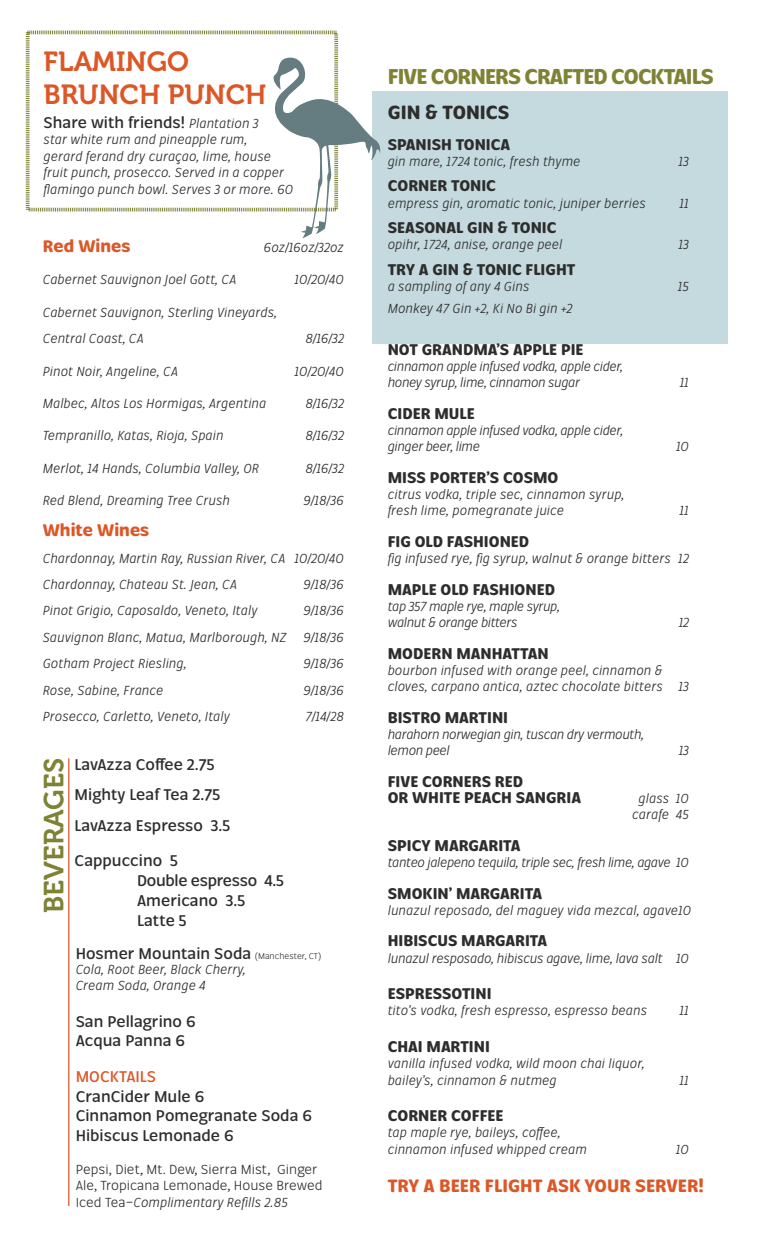
<style>
.page{position:relative;width:765px;height:1260px;background:#fff}
.page>*{position:absolute;margin:0;border:0;box-sizing:border-box;transform-origin:0 0}
.t1{font:27.5px/33px "Museo 700";color:#dc5727}
.t2{font:27.5px "Museo 700";color:#7d8234}
.t3{font:700 22.5px "Condell Bio";letter-spacing:-.04em;color:#7e8334}
.t4{font:700 20px "Condell Bio";color:#2d2d2c}
.t5{font:700 18.75px "Condell Bio";color:#dc5727}
.t6{font:700 17.5px "Condell Bio";color:#dc5727}
.t7{font:700 16.25px/16.2px "Condell Bio";color:#2d2d2c}
.t8{font:600 16.25px/20px "Condell Bio";color:#2d2d2d}
.t9{font:600 16.25px "Condell Bio";color:#dc5727}
.t10{font:italic 13.75px/16.2px "Condell Bio";color:#2d2d2c}
.t11{font:italic 13.75px/16.2px "Condell Bio";letter-spacing:-.03em;color:#2d2d2c}
.t12{font:italic 13.75px/16.5px "Condell Bio";color:#2d2d2d}
.t13{font:13.75px/16.2px "Condell Bio";color:#2d2d2d}
.t14{font:italic 13.75px "Condell Bio";letter-spacing:-.02em;color:#2d2d2c}
.s1{font-weight:400;font-style:italic;font-size:13.75px}
.s2{font-weight:400;font-size:8.75px}
.s3{font-size:16.25px}
.s4{font-style:italic}
</style>
<div class="page">
<div style="left:373px;top:92px;width:355px;height:252px;background:#c5dadf"></div>
<hr style="left:68px;top:758px;width:1px;height:448px;background:#db5627">
<svg style="left:25px;top:30px;width:314px;height:182px"></svg>
<svg style="left:269px;top:56px;width:114px;height:183px"></svg>
<h1 class="t1" style="left:44px;top:46px;width:224px">FLAMINGO<br>BRUNCH PUNCH</h1>
<p class="t8" style="left:44px;top:112px;width:217px">Share with friends! <span class="s1">Plantation 3</span></p>
<p class="t12" style="left:44px;top:131px;width:251px">star white rum and pineapple rum,<br>gerard ferand dry curaçao, lime, house fruit punch, prosecco. Served in a copper flamingo punch bowl. Serves 3 or more. 60</p>
<p class="t6" style="left:43px;top:235px;width:89px">Red Wines</p>
<p class="t10" style="left:264px;top:239px;width:82px">6oz/16oz/32oz</p>
<p class="t10" style="left:43px;top:272px;width:195px">Cabernet Sauvignon Joel Gott, CA</p>
<p class="t10" style="left:295px;top:272px;width:51px">10/20/40</p>
<p class="t10" style="left:43px;top:299px;width:236px;line-height:26.4px">Cabernet Sauvignon, Sterling Vineyards,<br>Central Coast, CA</p>
<p class="t10" style="left:306px;top:331px;width:40px">8/16/32</p>
<p class="t10" style="left:43px;top:363px;width:137px">Pinot Noir, Angeline, CA</p>
<p class="t10" style="left:295px;top:363px;width:51px">10/20/40</p>
<p class="t10" style="left:43px;top:395px;width:225px">Malbec, Altos Los Hormigas, Argentina</p>
<p class="t10" style="left:306px;top:395px;width:40px">8/16/32</p>
<p class="t10" style="left:43px;top:428px;width:183px">Tempranillo, Katas, Rioja, Spain</p>
<p class="t10" style="left:306px;top:428px;width:40px">8/16/32</p>
<p class="t10" style="left:43px;top:460px;width:218px">Merlot, 14 Hands, Columbia Valley, OR</p>
<p class="t10" style="left:306px;top:460px;width:40px">8/16/32</p>
<p class="t10" style="left:43px;top:493px;width:189px">Red Blend, Dreaming Tree Crush</p>
<p class="t10" style="left:304px;top:493px;width:42px">9/18/36</p>
<p class="t6" style="left:43px;top:519px;width:108px">White Wines</p>
<p class="t10" style="left:43px;top:545px;width:303px;line-height:26.4px">Chardonnay, Martin Ray, Russian River, CA 10/20/40<br>Chardonnay, Chateau St. Jean, CA</p>
<p class="t10" style="left:304px;top:576px;width:42px">9/18/36</p>
<p class="t10" style="left:43px;top:603px;width:216px">Pinot Grigio, Caposaldo, Veneto, Italy</p>
<p class="t10" style="left:304px;top:603px;width:42px">9/18/36</p>
<p class="t10" style="left:43px;top:629px;width:245px">Sauvignon Blanc, Matua, Marlborough, NZ</p>
<p class="t10" style="left:304px;top:629px;width:42px">9/18/36</p>
<p class="t10" style="left:43px;top:655px;width:146px">Gotham Project Riesling,</p>
<p class="t10" style="left:304px;top:655px;width:42px">9/18/36</p>
<p class="t10" style="left:43px;top:682px;width:122px">Rose, Sabine, France</p>
<p class="t10" style="left:304px;top:682px;width:42px">9/18/36</p>
<p class="t10" style="left:43px;top:708px;width:189px">Prosecco, Carletto, Veneto, Italy</p>
<p class="t10" style="left:306px;top:708px;width:40px">7/14/28</p>
<h1 class="t2" style="left:39px;top:913px;width:156px;rotate:-90deg">BEVERAGES</h1>
<p class="t8" style="left:75px;top:749px;width:157px;line-height:30.6px">LavAzza Coffee 2.75<br>Mighty Leaf Tea 2.75<br>LavAzza Espresso 3.5</p>
<p class="t8" style="left:137px;top:851px;width:148px;text-indent:-62px">Cappuccino 5<br>Double espresso 4.5<br>Americano 3.5<br>Latte 5</p>
<p class="t8" style="left:76px;top:944px;width:247px">Hosmer Mountain Soda <span class="s2">(Manchester, CT)</span></p>
<p class="t12" style="left:76px;top:961px;width:172px">Cola, Root Beer, Black Cherry,<br>Cream Soda, Orange 4</p>
<p class="t8" style="left:76px;top:1011px;width:121px;line-height:19.5px">San Pellagrino 6<br>Acqua Panna 6</p>
<p class="t9" style="left:76px;top:1067px;width:82px">MOCKTAILS</p>
<p class="t8" style="left:76px;top:1087px;width:238px;line-height:19.5px">CranCider Mule 6<br>Cinnamon Pomegranate Soda 6<br>Hibiscus Lemonade 6</p>
<p class="t13" style="left:76px;top:1161px;width:248px">Pepsi, Diet, Mt. Dew, Sierra Mist, Ginger<br>Ale, Tropicana Lemonade, House Brewed<br>Iced Tea<span class="s3">–</span><span class="s4">Complimentary Refills 2.85</span></p>
<h2 class="t3" style="left:388px;top:62px;width:328px">FIVE CORNERS CRAFTED COCKTAILS</h2>
<h3 class="t4" style="left:388px;top:100px;width:123px">GIN &amp; TONICS</h3>
<p class="t7" style="left:388px;top:136px;width:124px">SPANISH TONICA</p>
<p class="t10" style="left:388px;top:154px;width:194px">gin mare, 1724 tonic, fresh thyme</p>
<p class="t10" style="left:678px;top:154px;width:12px">13</p>
<p class="t7" style="left:388px;top:178px;width:110px">CORNER TONIC</p>
<p class="t10" style="left:388px;top:195px;width:260px">empress gin, aromatic tonic, juniper berries</p>
<p class="t10" style="left:680px;top:195px;width:11px">11</p>
<p class="t7" style="left:388px;top:219px;width:170px">SEASONAL GIN &amp; TONIC</p>
<p class="t10" style="left:388px;top:237px;width:176px">opihr, 1724, anise, orange peel</p>
<p class="t10" style="left:678px;top:237px;width:12px">13</p>
<p class="t7" style="left:388px;top:261px;width:189px">TRY A GIN &amp; TONIC FLIGHT</p>
<p class="t10" style="left:388px;top:278px;width:143px">a sampling of any 4 Gins</p>
<p class="t10" style="left:678px;top:278px;width:13px">15</p>
<p class="t10" style="left:388px;top:301px;width:186px">Monkey 47 Gin +2, Ki No Bi gin +2</p>
<p class="t7" style="left:388px;top:341px;width:197px">NOT GRANDMA’S APPLE PIE</p>
<p class="t11" style="left:388px;top:358px;width:237px">cinnamon apple infused vodka, apple cider, honey syrup, lime, cinnamon sugar</p>
<p class="t10" style="left:680px;top:374px;width:11px">11</p>
<p class="t7" style="left:388px;top:405px;width:89px">CIDER MULE</p>
<p class="t11" style="left:388px;top:422px;width:237px">cinnamon apple infused vodka, apple cider, ginger beer, lime</p>
<p class="t7" style="left:388px;top:469px;width:172px">MISS PORTER’S COSMO</p>
<p class="t10" style="left:388px;top:486px;width:238px">citrus vodka, triple sec, cinnamon syrup, fresh lime, pomegranate juice</p>
<p class="t10" style="left:676px;top:438px;width:14px">10</p>
<p class="t10" style="left:680px;top:502px;width:11px">11</p>
<p class="t7" style="left:388px;top:533px;width:143px">FIG OLD FASHIONED</p>
<p class="t10" style="left:388px;top:550px;width:303px">fig infused rye, fig syrup, walnut &amp; orange bitters 12</p>
<p class="t7" style="left:388px;top:581px;width:169px">MAPLE OLD FASHIONED</p>
<p class="t11" style="left:388px;top:598px;width:174px">tap 357 maple rye, maple syrup, walnut &amp; orange bitters</p>
<p class="t10" style="left:679px;top:614px;width:12px">12</p>
<p class="t7" style="left:388px;top:645px;width:162px">MODERN MANHATTAN</p>
<p class="t10" style="left:388px;top:662px;width:303px">bourbon infused with orange peel, cinnamon &amp; cloves, carpano antica, aztec chocolate bitters 13</p>
<p class="t7" style="left:388px;top:709px;width:122px">BISTRO MARTINI</p>
<p class="t11" style="left:388px;top:726px;width:258px">harahorn norwegian gin, tuscan dry vermouth, lemon peel</p>
<p class="t10" style="left:679px;top:742px;width:12px">13</p>
<p class="t7" style="left:388px;top:773px;width:195px">FIVE CORNERS RED<br>OR WHITE PEACH SANGRIA</p>
<p class="t10" style="left:632px;top:790px;width:58px;text-align:center">glass 10 carafe 45</p>
<p class="t7" style="left:388px;top:837px;width:134px">SPICY MARGARITA</p>
<p class="t11" style="left:388px;top:854px;width:303px">tanteo jalepeno tequila, triple sec, fresh lime, agave 10</p>
<p class="t7" style="left:388px;top:885px;width:156px">SMOKIN’ MARGARITA</p>
<p class="t10" style="left:388px;top:902px;width:305px">lunazul reposado, del maguey vida mezcal, agave10</p>
<p class="t7" style="left:388px;top:933px;width:161px">HIBISCUS MARGARITA</p>
<p class="t14" style="left:388px;top:950px;width:303px">lunazul resposado, hibiscus agave, lime, lava salt 10</p>
<p class="t7" style="left:388px;top:985px;width:105px">ESPRESSOTINI</p>
<p class="t10" style="left:388px;top:1003px;width:261px">tito’s vodka, fresh espresso, espresso beans</p>
<p class="t10" style="left:680px;top:1003px;width:11px">11</p>
<p class="t7" style="left:388px;top:1038px;width:104px">CHAI MARTINI</p>
<p class="t10" style="left:388px;top:1055px;width:259px">vanilla infused vodka, wild moon chai liquor, bailey’s, cinnamon &amp; nutmeg</p>
<p class="t10" style="left:680px;top:1072px;width:11px">11</p>
<p class="t7" style="left:388px;top:1107px;width:117px">CORNER COFFEE</p>
<p class="t10" style="left:388px;top:1125px;width:201px">tap maple rye, baileys, coffee, cinnamon infused whipped cream</p>
<p class="t10" style="left:676px;top:1141px;width:15px">10</p>
<h3 class="t5" style="left:388px;top:1174px;width:318px">TRY A BEER FLIGHT ASK YOUR SERVER!</h3>
</div>
